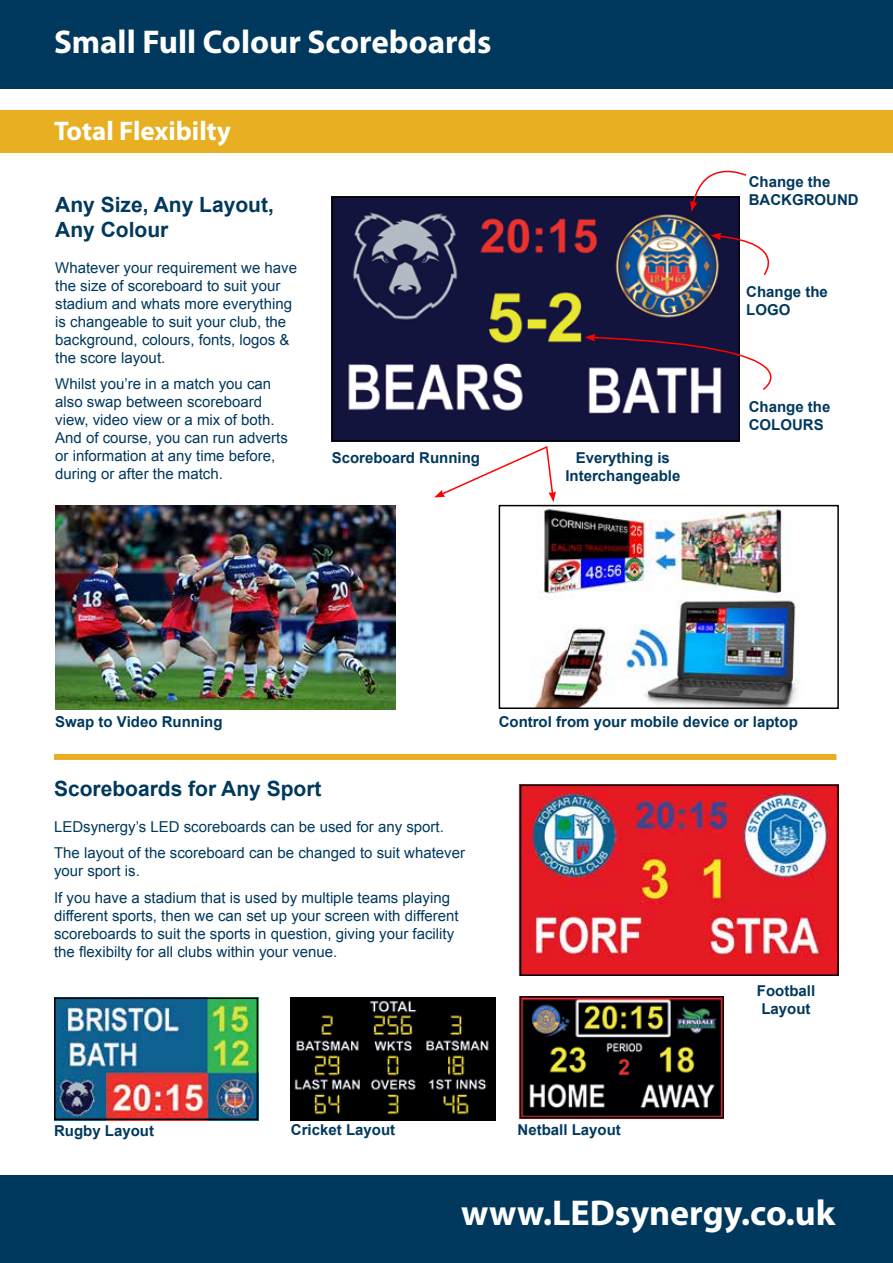
<style>
.page{position:relative;width:893px;height:1263px;background:#fff}
.page>*{position:absolute;margin:0;border:0;box-sizing:border-box;transform-origin:0 0}
.t1{font:700 36px "Myriad Pro";color:#fff}
.t2{font:700 33px "Myriad Pro";color:#fff}
.t3{font:700 27px "Myriad Pro";color:#fff}
.t4{font:700 21px/25.2px "Arial";color:#00395d}
.t5{font:15px/18px "Arial";color:#00395d}
.t6{font:700 15px/18px "Arial";color:#00395d}
</style>
<div class="page">
<div style="left:0;top:1175px;width:893px;height:88px;background:#00395d"></div>
<div style="left:0;top:0;width:893px;height:88px;background:#00395d"></div>
<div style="left:0;top:111px;width:893px;height:42px;background:#e8af22"></div>
<img style="left:523px;top:787px;width:313px;height:186px">
<div style="left:520px;top:784px;width:319px;height:192px;border:2px solid #000"></div>
<img style="left:335px;top:199px;width:402px;height:239px">
<div style="left:332px;top:196px;width:408px;height:245px;border:2px solid #000"></div>
<img style="left:533px;top:508px;width:265px;height:198px">
<div style="left:499px;top:505px;width:340px;height:204px;border:2px solid #000"></div>
<svg style="left:690px;top:170px;width:57px;height:42px"></svg>
<img style="left:55px;top:505px;width:340px;height:204px">
<svg style="left:711px;top:233px;width:59px;height:43px"></svg>
<svg style="left:585px;top:334px;width:187px;height:57px"></svg>
<svg style="left:434px;top:446px;width:122px;height:56px"></svg>
<div style="left:54px;top:754px;width:782px;height:6px;background:#e8af22"></div>
<img style="left:57px;top:1000px;width:198px;height:117px">
<div style="left:54px;top:997px;width:204px;height:123px;border:2px solid #000"></div>
<img style="left:523px;top:999px;width:198px;height:116px">
<div style="left:520px;top:996px;width:204px;height:122px;border:2px solid #000"></div>
<img style="left:294px;top:1000px;width:198px;height:117px">
<div style="left:291px;top:997px;width:204px;height:123px;border:2px solid #000"></div>
<h2 class="t2" style="left:54px;top:20px;width:439px">Small Full Colour Scoreboards</h2>
<h3 class="t3" style="left:54px;top:113px;width:178px">Total Flexibilty</h3>
<h3 class="t4" style="left:55px;top:192px;width:220px">Any Size, Any Layout,<br>Any Colour</h3>
<p class="t5" style="left:55px;top:259px;width:243px">Whatever your requirement we have the size of scoreboard to suit your stadium and whats more everything is changeable to suit your club, the background, colours, fonts, logos &amp; the score layout.</p>
<p class="t5" style="left:55px;top:375px;width:234px">Whilst you’re in a match you can also swap between scoreboard view, video view or a mix of both.<br>And of course, you can run adverts or information at any time before, during or after the match.</p>
<p class="t6" style="left:332px;top:450px;width:150px">Scoreboard Running</p>
<p class="t6" style="left:565px;top:449px;width:117px;text-align:center">Everything is<br>Interchangeable</p>
<p class="t6" style="left:749px;top:173px;width:111px">Change the<br>BACKGROUND</p>
<p class="t6" style="left:746px;top:283px;width:83px">Change the<br>LOGO</p>
<p class="t6" style="left:749px;top:398px;width:83px">Change the<br>COLOURS</p>
<p class="t6" style="left:55px;top:713px;width:169px">Swap to Video Running</p>
<p class="t6" style="left:499px;top:713px;width:301px">Control from your mobile device or laptop</p>
<h3 class="t4" style="left:54px;top:776px;width:269px">Scoreboards for Any Sport</h3>
<p class="t5" style="left:54px;top:813px;width:413px;line-height:26.5px">LEDsynergy’s LED scoreboards can be used for any sport.<br>The layout of the scoreboard can be changed to suit whatever</p>
<p class="t5" style="left:54px;top:858px;width:398px;line-height:26.5px">your sport is.<br>If you have a stadium that is used by multiple teams playing</p>
<p class="t5" style="left:54px;top:906px;width:406px">different sports, then we can set up your screen with different scoreboards to suit the sports in question, giving your facility the flexibilty for all clubs within your venue.</p>
<p class="t6" style="left:54px;top:1122px;width:102px">Rugby Layout</p>
<p class="t6" style="left:291px;top:1121px;width:106px">Cricket Layout</p>
<p class="t6" style="left:517px;top:1121px;width:105px">Netball Layout</p>
<p class="t6" style="left:757px;top:982px;width:60px;text-align:center">Football<br>Layout</p>
<h1 class="t1" style="left:461px;top:1189px;width:376px">www.LEDsynergy.co.uk</h1>
</div>
